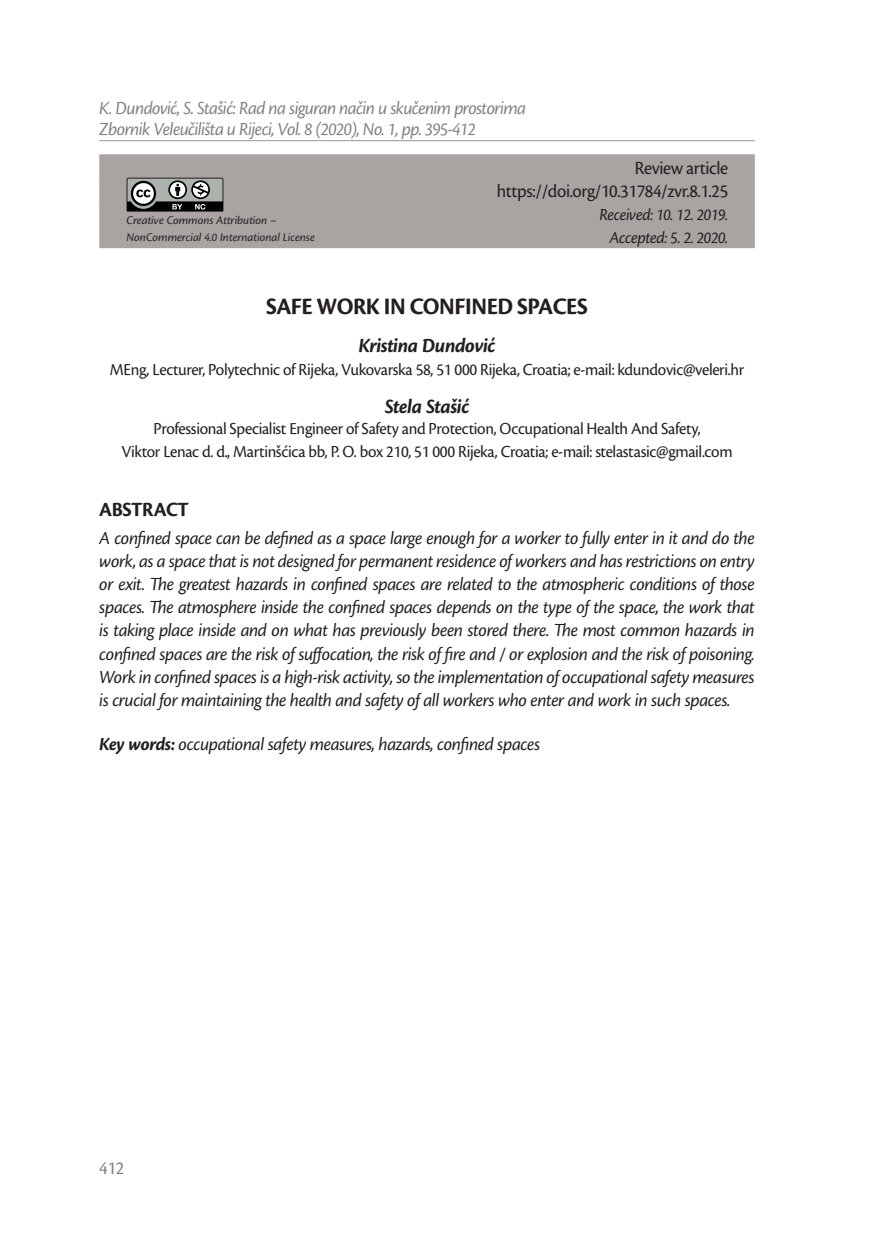
<style>
.page{position:relative;width:874px;height:1241px;background:#fff}
.page>*{position:absolute;margin:0;border:0;box-sizing:border-box;transform-origin:0 0}
.t1{font:700 24.5px "Cronos Pro";letter-spacing:-.02em;color:#231f20;scale:.96 1}
.t2{font:italic 700 21px "Cronos Pro";letter-spacing:-.025em;color:#231f20;scale:.96 1}
.Sadržaj{font:700 21px "Cronos Pro";letter-spacing:-.025em;color:#231f20;scale:.96 1}
.t3{font:italic 19.25px/23.1px "Cronos Pro";letter-spacing:-.025em;color:#231f20;text-align:justify;scale:.96 1}
.t4{font:italic 19.25px/21px "Cronos Pro";letter-spacing:-.035em;color:#808285;scale:.96 1}
.zaglavlje_iznad_nasl{font:19.25px "Cronos Pro";letter-spacing:-.02em;color:#231f20;scale:.96 1}
.t5{font:19.25px "Cronos Pro";color:#808285;scale:.96 1}
.t6{font:17.5px/23.1px "Cronos Pro";letter-spacing:-.02em;color:#231f20;text-align:center;scale:.96 1}
.zaglavlje_iznad_nasl-2{font:italic 17.5px "Cronos Pro";letter-spacing:-.02em;color:#231f20;scale:.96 1}
.t7{font:italic 12.25px "Cronos Pro";letter-spacing:-.005em;color:#231f20}
.s1{font-weight:700}
</style>
<div class="page">
<hr style="left:99px;top:140px;width:655px;height:1px;background:#949698">
<div style="left:99px;top:154px;width:655px;height:25px;background:#a9a3a2"></div>
<div style="left:99px;top:177px;width:655px;height:25px;background:#a9a3a2"></div>
<div style="left:99px;top:200px;width:655px;height:25px;background:#a9a3a2"></div>
<div style="left:99px;top:224px;width:655px;height:24px;background:#a9a3a2"></div>
<svg style="left:126px;top:178px;width:97px;height:33px"></svg>
<p class="t4" style="left:99px;top:98px;width:446px">K. Dundović, S. Stašić: Rad na siguran način u skučenim prostorima<br>Zbornik Veleučilišta u Rijeci, Vol. 8 (2020), No. 1, pp. 395-412</p>
<p class="t7" style="left:126px;top:213px;width:151px">Creative Commons Attribution –</p>
<p class="t7" style="left:126px;top:230px;width:190px">NonCommercial 4.0 International License</p>
<p class="zaglavlje_iznad_nasl" style="left:634px;top:157px;width:99px">Review article</p>
<p class="zaglavlje_iznad_nasl" style="left:496px;top:180px;width:242px">https://doi.org/10.31784/zvr.8.1.25</p>
<p class="zaglavlje_iznad_nasl-2" style="left:599px;top:205px;width:136px">Received: 10. 12. 2019.</p>
<p class="zaglavlje_iznad_nasl-2" style="left:609px;top:228px;width:125px">Accepted: 5. 2. 2020.</p>
<p class="t1" style="left:266px;top:293px;width:337px">SAFE WORK IN CONFINED SPACES</p>
<p class="t2" style="left:358px;top:333px;width:144px">Kristina Dundović</p>
<p class="t6" style="left:110px;top:358px;width:662px">MEng, Lecturer, Polytechnic of Rijeka, Vukovarska 58, 51 000 Rijeka, Croatia; e-mail: kdundovic@veleri.hr</p>
<p class="t2" style="left:384px;top:394px;width:90px">Stela Stašić</p>
<p class="t6" style="left:121px;top:417px;width:637px">Professional Specialist Engineer of Safety and Protection, Occupational Health And Safety,<br>Viktor Lenac d. d., Martinšćica bb, P. O. box 210, 51 000 Rijeka, Croatia; e-mail: stelastasic@gmail.com</p>
<p class="Sadržaj" style="left:99px;top:497px;width:95px">ABSTRACT</p>
<p class="t3" style="left:99px;top:526px;width:684px">A confined space can be defined as a space large enough for a worker to fully enter in it and do the work, as a space that is not designed for permanent residence of workers and has restrictions on entry or exit. The greatest hazards in confined spaces are related to the atmospheric conditions of those spaces. The atmosphere inside the confined spaces depends on the type of the space, the work that is taking place inside and on what has previously been stored there. The most common hazards in confined spaces are the risk of suffocation, the risk of fire and / or explosion and the risk of poisoning.<br>Work in confined spaces is a high-risk activity, so the implementation of occupational safety measures is crucial for maintaining the health and safety of all workers who enter and work in such spaces.</p>
<p class="t3" style="left:99px;top:732px;width:460px"><span class="s1">Key words:</span> occupational safety measures, hazards, confined spaces</p>
<p class="t5" style="left:99px;top:1156px;width:27px">412</p>
</div>
